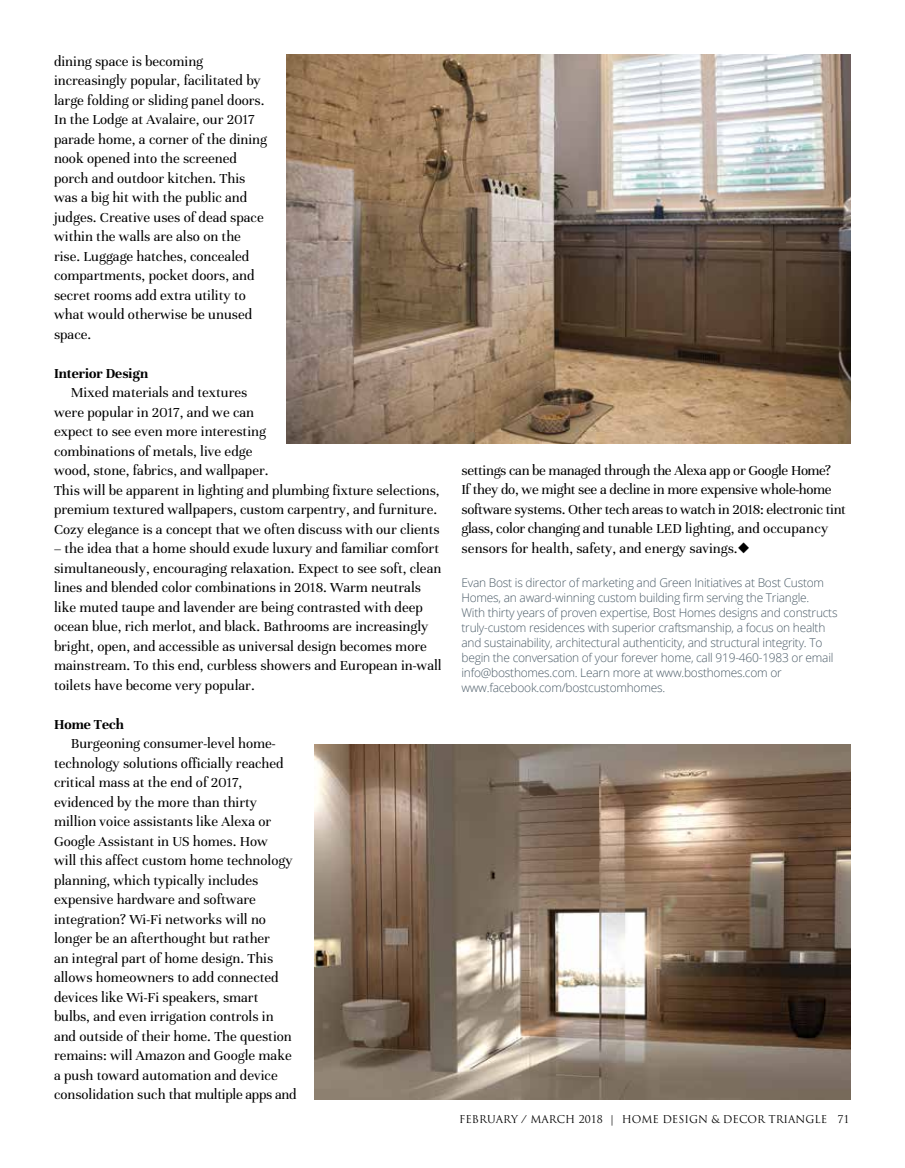
<style>
.page{position:relative;width:905px;height:1168px;background:#fff}
.page>*{position:absolute;margin:0;border:0;box-sizing:border-box;transform-origin:0 0}
.t1{font:15px/19.5px "Unna";color:#000}
.t2{font:15px/19.5px "Unna";letter-spacing:-.02em;color:#000}
.t3{font:700 15px "Unna";color:#000}
.t4{font:300 12px/15px "Open Sans";letter-spacing:-.02em;color:#4a5b67}
.t5{font:10.5px "Trajan Pro";color:#000}
</style>
<div class="page">
<img style="left:286px;top:54px;width:564px;height:389px">
<img style="left:314px;top:745px;width:536px;height:354px">
<p class="t1" style="left:54px;top:51px;width:214px">dining space is becoming increasingly popular, facilitated by large folding or sliding panel doors.<br>In the Lodge at Avalaire, our 2017 parade home, a corner of the dining nook opened into the screened porch and outdoor kitchen. This was a big hit with the public and judges. Creative uses of dead space within the walls are also on the rise. Luggage hatches, concealed compartments, pocket doors, and secret rooms add extra utility to what would otherwise be unused space.</p>
<p class="t3" style="left:54px;top:365px;width:96px">Interior Design</p>
<p class="t1" style="left:54px;top:383px;width:387px;text-indent:17px">Mixed materials and textures<br>were popular in 2017, and we can<br>expect to see even more interesting<br>combinations of metals, live edge<br>wood, stone, fabrics, and wallpaper.<br>This will be apparent in lighting and plumbing fixture selections, premium textured wallpapers, custom carpentry, and furniture.<br>Cozy elegance is a concept that we often discuss with our clients</p>
<p class="t1" style="left:54px;top:539px;width:389px">– the idea that a home should exude luxury and familiar comfort simultaneously, encouraging relaxation. Expect to see soft, clean lines and blended color combinations in 2018. Warm neutrals like muted taupe and lavender are being contrasted with deep ocean blue, rich merlot, and black. Bathrooms are increasingly bright, open, and accessible as universal design becomes more mainstream. To this end, curbless showers and European in-wall toilets have become very popular.</p>
<p class="t3" style="left:54px;top:715px;width:71px">Home Tech</p>
<p class="t1" style="left:54px;top:734px;width:244px;text-indent:17px">Burgeoning consumer-level home&shy;technology solutions officially reached critical mass at the end of 2017, evidenced by the more than thirty million voice assistants like Alexa or Google Assistant in US homes. How<br>will this affect custom home technology planning, which typically includes expensive hardware and software integration? Wi-Fi networks will no longer be an afterthought but rather<br>an integral part of home design. This allows homeowners to add connected devices like Wi-Fi speakers, smart bulbs, and even irrigation controls in and outside of their home. The question remains: will Amazon and Google make a push toward automation and device consolidation such that multiple apps and</p>
<p class="t2" style="left:461px;top:460px;width:386px">settings can be managed through the Alexa app or Google Home?<br>If they do, we might see a decline in more expensive whole-home software systems. Other tech areas to watch in 2018: electronic tint glass, color changing and tunable LED lighting, and occupancy sensors for health, safety, and energy savings.◆</p>
<p class="t4" style="left:461px;top:575px;width:377px">Evan Bost is director of marketing and Green I nitiatives at Bost Custom Homes, an award-winning custom building firm serving the Triangle.<br>With thirty years of proven expertise, Bost Homes designs and constructs truly-custom residences with superior craftsmanship, a focus on health and sustainability, architectural authenticity, and structural integrity. To begin the conversation of your forever home, call 919-460-1983 or email info@bosthomes.com. Learn more at www.bosthomes.com or www.facebook.com/bostcustomhomes.</p>
<p class="t5" style="left:459px;top:1113px;width:391px">FEBRUARY / MARCH 2018 | HOME DESIGN &amp; DECOR TRIANGLE 71</p>
</div>
